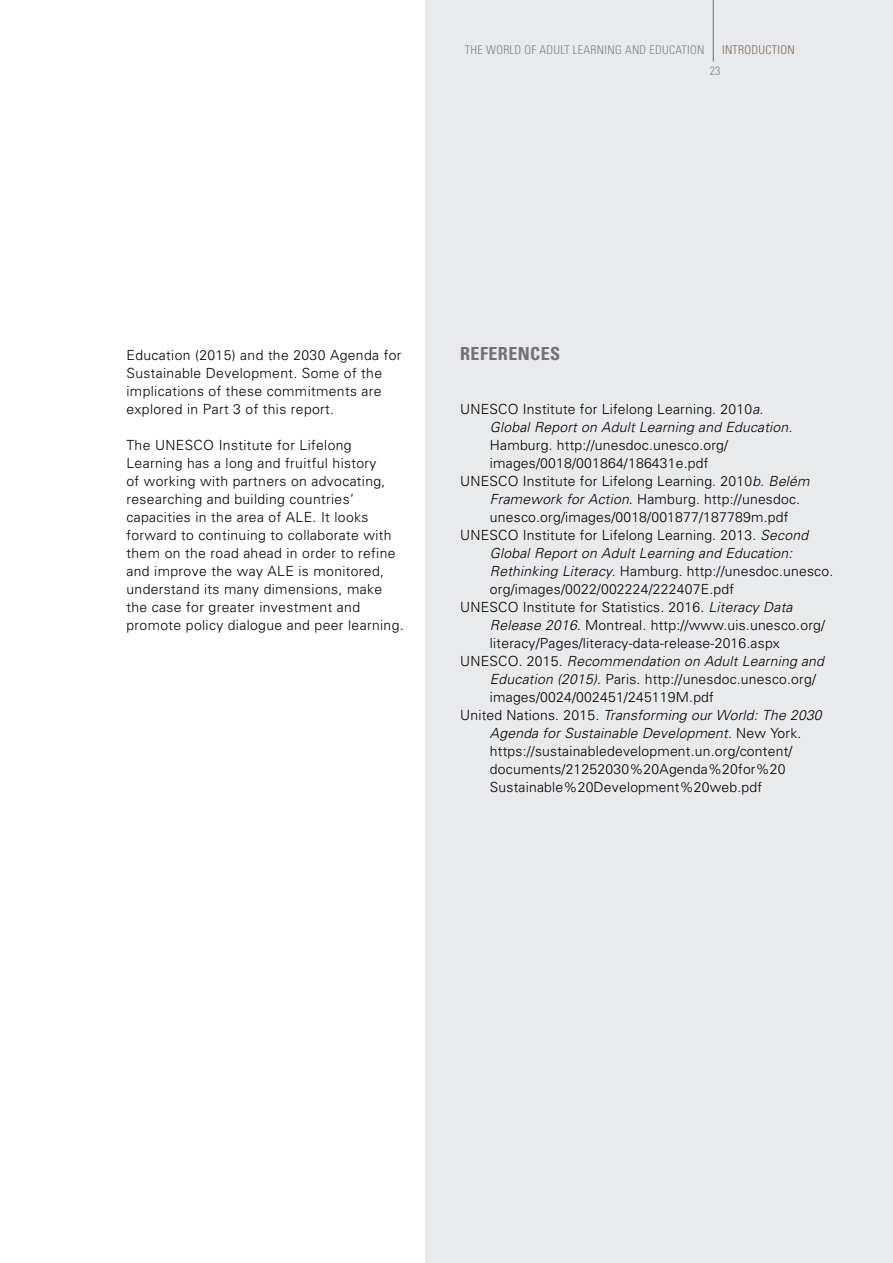
<style>
.page{position:relative;width:893px;height:1263px;background:#fff}
.page>*{position:absolute;margin:0;border:0;box-sizing:border-box;transform-origin:0 0}
.t1{font:700 condensed 18px "Univers";letter-spacing:.025em;color:#717073}
.t2{font:300 13.95px/18px "Univers";letter-spacing:.015em;color:#000}
.t3{font:italic 300 13.95px "Univers";letter-spacing:.015em;color:#000}
.t4{font:300 condensed 12px "Univers";letter-spacing:.025em;color:#808285}
.t5{font:300 condensed 12px "Univers";letter-spacing:.025em;color:#7c6a55}
.s1{font-style:italic}
.s2{font-style:normal}
</style>
<div class="page">
<div style="left:425px;top:0;width:468px;height:1263px;background:#e9eaeb"></div>
<hr style="left:713px;top:0;width:1px;height:62px;background:#6d6e71">
<p class="t4" style="left:465px;top:43px;width:241px">THE WORLD OF ADULT LEARNING AND EDUCATION</p>
<p class="t5" style="left:722px;top:43px;width:74px">INTRODUCTION</p>
<p class="t4" style="left:710px;top:64px;width:12px">23</p>
<p class="t2" style="left:127px;top:346px;width:276px">Education (2015) and the 2030 Agenda for Sustainable Development. Some of the implications of these commitments are explored in Part 3 of this report.</p>
<p class="t2" style="left:127px;top:436px;width:279px">The UNESCO Institute for Lifelong Learning has a long and fruitful history<br>of working with partners on advocating, researching and building countries’ capacities in the area of ALE. It looks forward to continuing to collaborate with them on the road ahead in order to refine and improve the way ALE is monitored, understand its many dimensions, make the case for greater investment and promote policy dialogue and peer learning.</p>
<p class="t1" style="left:460px;top:343px;width:102px">REFERENCES</p>
<p class="t2" style="left:460px;top:400px;width:305px">UNESCO Institute for Lifelong Learning. 2010<span class="s1">a.</span></p>
<p class="t3" style="left:490px;top:419px;width:304px">Global Report on Adult Learning and Education.</p>
<p class="t2" style="left:490px;top:436px;width:240px">Hamburg. http://unesdoc.unesco.org/</p>
<p class="t2" style="left:490px;top:454px;width:220px">images/0018/001864/186431e.pdf</p>
<p class="t2" style="left:460px;top:472px;width:351px">UNESCO Institute for Lifelong Learning. 2010<span class="s1">b. Belém</span></p>
<p class="t2" style="left:490px;top:490px;width:312px"><span class="s1">Framework for Action.</span> Hamburg. http://unesdoc.</p>
<p class="t2" style="left:490px;top:508px;width:300px">unesco.org/images/0018/001877/187789m.pdf</p>
<p class="t2" style="left:460px;top:526px;width:349px">UNESCO Institute for Lifelong Learning. 2013. <span class="s1">Second</span></p>
<p class="t3" style="left:490px;top:545px;width:304px">Global Report on Adult Learning and Education:</p>
<p class="t2" style="left:490px;top:562px;width:345px"><span class="s1">Rethinking Literacy.</span> Hamburg. http://unesdoc.unesco.</p>
<p class="t2" style="left:490px;top:580px;width:246px">org/images/0022/002224/222407E.pdf</p>
<p class="t2" style="left:460px;top:598px;width:334px">UNESCO Institute for Statistics. 2016. <span class="s1">Literacy Data</span></p>
<p class="t2" style="left:490px;top:616px;width:337px"><span class="s1">Release 2016.</span> Montreal. http://www.uis.unesco.org/</p>
<p class="t2" style="left:490px;top:634px;width:292px">literacy/Pages/literacy-data-release-2016.aspx</p>
<p class="t3" style="left:460px;top:653px;width:365px"><span class="s2">UNESCO. 2015.</span> Recommendation on Adult Learning and</p>
<p class="t2" style="left:490px;top:670px;width:328px"><span class="s1">Education (2015)</span>. Paris. http://unesdoc.unesco.org/</p>
<p class="t2" style="left:490px;top:688px;width:225px">images/0024/002451/245119M.pdf</p>
<p class="t3" style="left:460px;top:707px;width:363px"><span class="s2">United Nations. 2015.</span> Transforming our World: The 2030</p>
<p class="t3" style="left:490px;top:725px;width:313px">Agenda for Sustainable Development. <span class="s2">New York.</span></p>
<p class="t2" style="left:490px;top:742px;width:304px">https://sustainabledevelopment.un.org/content/</p>
<p class="t2" style="left:490px;top:760px;width:297px">documents/21252030%20Agenda%20for%20</p>
<p class="t2" style="left:490px;top:778px;width:274px">Sustainable%20Development%20web.pdf</p>
</div>
